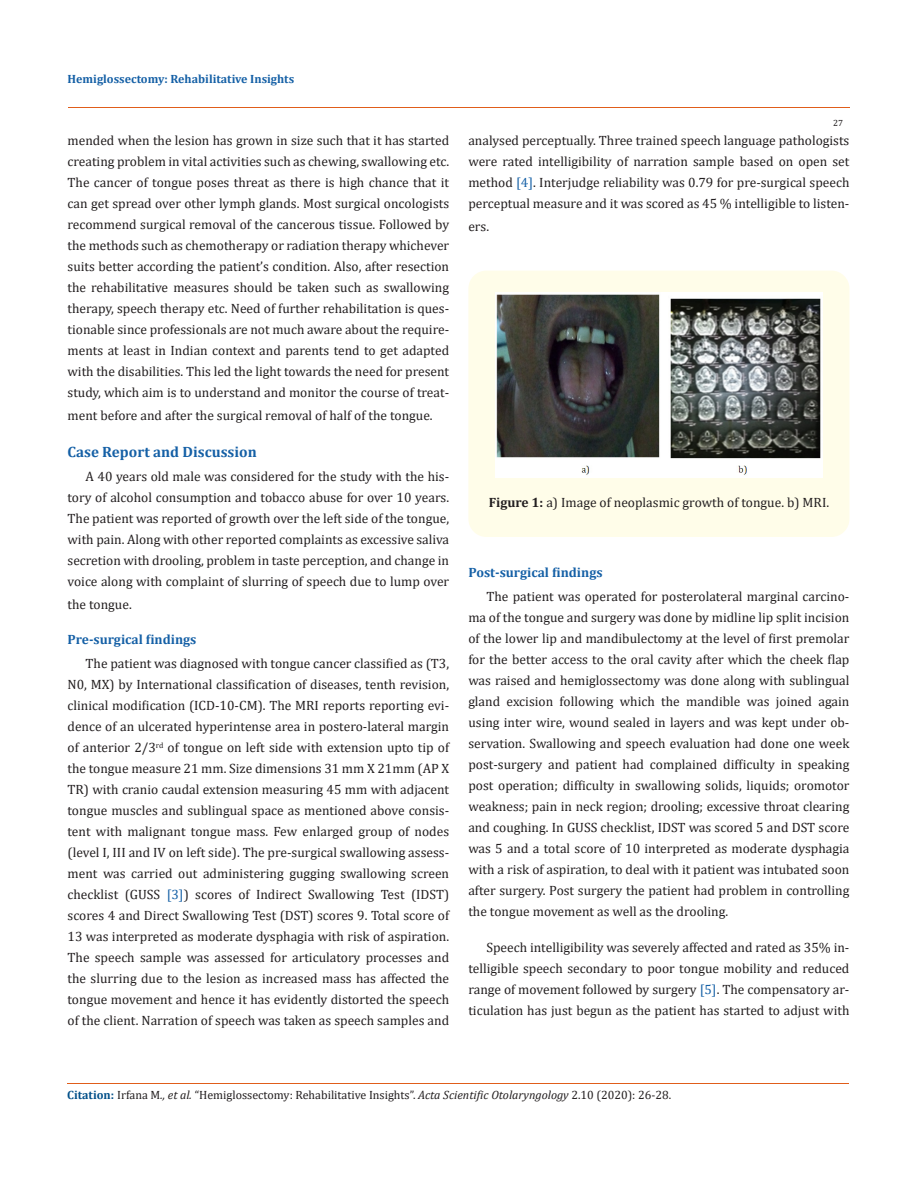
<style>
.page{position:relative;width:917px;height:1188px;background:#fff}
.page>*{position:absolute;margin:0;border:0;box-sizing:border-box;transform-origin:0 0}
.t1{font:700 15px "Cambria";color:#1560a6}
.t2{font:13.5px/21px "Cambria";color:#231f20;text-align:justify}
.t3{font:700 13.5px "Cambria";color:#1560a6}
.t4{font:12px "Cambria";color:#231f20}
.t5{font:700 12px "Cambria";color:#1560a6}
.t6{font:9px "Cambria";color:#231f20}
.s1{color:#1560a6}
.s2{font-weight:700}
.s3{font-weight:700;color:#035089}
.s4{font-style:italic}
</style>
<div class="page">
<div style="left:468px;top:271px;width:381px;height:266px;background:#fffde9;border-radius:18px"></div>
<img style="left:495px;top:292px;width:327px;height:186px">
<hr style="left:68px;top:108px;width:781px;height:1px;background:#e05d1a">
<hr style="left:67px;top:1084px;width:782px;height:1px;background:#e05d1a">
<p class="t5" style="left:68px;top:70px;width:228px">Hemiglossectomy: Rehabilitative Insights</p>
<p class="t2" style="left:68px;top:130px;width:383px">mended when the lesion has grown in size such that it has started creating problem in vital activities such as chewing, swallowing etc.<br>The cancer of tongue poses threat as there is high chance that it can get spread over other lymph glands. Most surgical oncologists recommend surgical removal of the cancerous tissue. Followed by the methods such as chemotherapy or radiation therapy whichever suits better according the patient’s condition. Also, after resection the rehabilitative measures should be taken such as swallowing therapy, speech therapy etc. Need of further rehabilitation is ques&shy;tionable since professionals are not much aware about the require&shy;ments at least in Indian context and parents tend to get adapted with the disabilities. This led the light towards the need for present study, which aim is to understand and monitor the course of treat-</p>
<p class="t2" style="left:68px;top:405px;width:367px">ment before and after the surgical removal of half of the tongue.</p>
<p class="t1" style="left:68px;top:442px;width:191px">Case Report and Discussion</p>
<p class="t2" style="left:68px;top:466px;width:383px;text-indent:18px">A 40 years old male was considered for the study with the his&shy;tory of alcohol consumption and tobacco abuse for over 10 years.<br>The patient was reported of growth over the left side of the tongue, with pain. Along with other reported complaints as excessive saliva secretion with drooling, problem in taste perception, and change in voice along with complaint of slurring of speech due to lump over</p>
<p class="t2" style="left:68px;top:594px;width:66px">the tongue.</p>
<p class="t3" style="left:68px;top:630px;width:130px">Pre-surgical findings</p>
<p class="t2" style="left:68px;top:653px;width:383px;text-indent:18px">The patient was diagnosed with tongue cancer classified as (T3, N0, MX) by International classification of diseases, tenth revision, clinical modification (ICD-10-CM). The MRI reports reporting evi&shy;dence of an ulcerated hyperintense area in postero-lateral margin of anterior 2/3<sup>rd</sup> of tongue on left side with extension upto tip of the tongue measure 21 mm. Size dimensions 31 mm X 21mm (AP X TR) with cranio caudal extension measuring 45 mm with adjacent tongue muscles and sublingual space as mentioned above consis&shy;tent with malignant tongue mass. Few enlarged group of nodes (level I, III and IV on left side). The pre-surgical swallowing assess&shy;ment was carried out administering gugging swallowing screen checklist (GUSS <span class="s1">[3]</span>) scores of Indirect Swallowing Test (IDST) scores 4 and Direct Swallowing Test (DST) scores 9. Total score of 13 was interpreted as moderate dysphagia with risk of aspiration.<br>The speech sample was assessed for articulatory processes and the slurring due to the lesion as increased mass has affected the tongue movement and hence it has evidently distorted the speech of the client. Narration of speech was taken as speech samples and</p>
<p class="t6" style="left:833px;top:118px;width:11px">27</p>
<p class="t2" style="left:468px;top:130px;width:382px">analysed perceptually. Three trained speech language pathologists were rated intelligibility of narration sample based on open set method <span class="s1">[4]</span>. Interjudge reliability was 0.79 for pre-surgical speech perceptual measure and it was scored as 45 % intelligible to listen-</p>
<p class="t2" style="left:468px;top:216px;width:22px">ers.</p>
<p class="t2" style="left:488px;top:492px;width:342px"><span class="s2">Figure 1:</span> a) Image of neoplasmic growth of tongue. b) MRI.</p>
<p class="t3" style="left:468px;top:562px;width:136px">Post-surgical findings</p>
<p class="t2" style="left:468px;top:585px;width:382px;text-indent:18px">The patient was operated for posterolateral marginal carcino&shy;ma of the tongue and surgery was done by midline lip split incision of the lower lip and mandibulectomy at the level of first premolar for the better access to the oral cavity after which the cheek flap was raised and hemiglossectomy was done along with sublingual gland excision following which the mandible was joined again using inter wire, wound sealed in layers and was kept under ob&shy;servation. Swallowing and speech evaluation had done one week post-surgery and patient had complained difficulty in speaking post operation; difficulty in swallowing solids, liquids; oromotor weakness; pain in neck region; drooling; excessive throat clearing and coughing. In GUSS checklist, IDST was scored 5 and DST score was 5 and a total score of 10 interpreted as moderate dysphagia with a risk of aspiration, to deal with it patient was intubated soon after surgery. Post surgery the patient had problem in controlling the tongue movement as well as the drooling.</p>
<p class="t2" style="left:468px;top:936px;width:382px;text-indent:18px">Speech intelligibility was severely affected and rated as 35% in&shy;telligible speech secondary to poor tongue mobility and reduced range of movement followed by surgery <span class="s1">[5]</span>. The compensatory ar&shy;ticulation has just begun as the patient has started to adjust with</p>
<p class="t4" style="left:67px;top:1088px;width:605px"><span class="s3">Citation:</span> Irfana M<span class="s4">., et al.</span> “Hemiglossectomy: Rehabilitative Insights”. <span class="s4">Acta Scientific Otolaryngology</span> 2.10 (2020): 26-28.</p>
</div>
